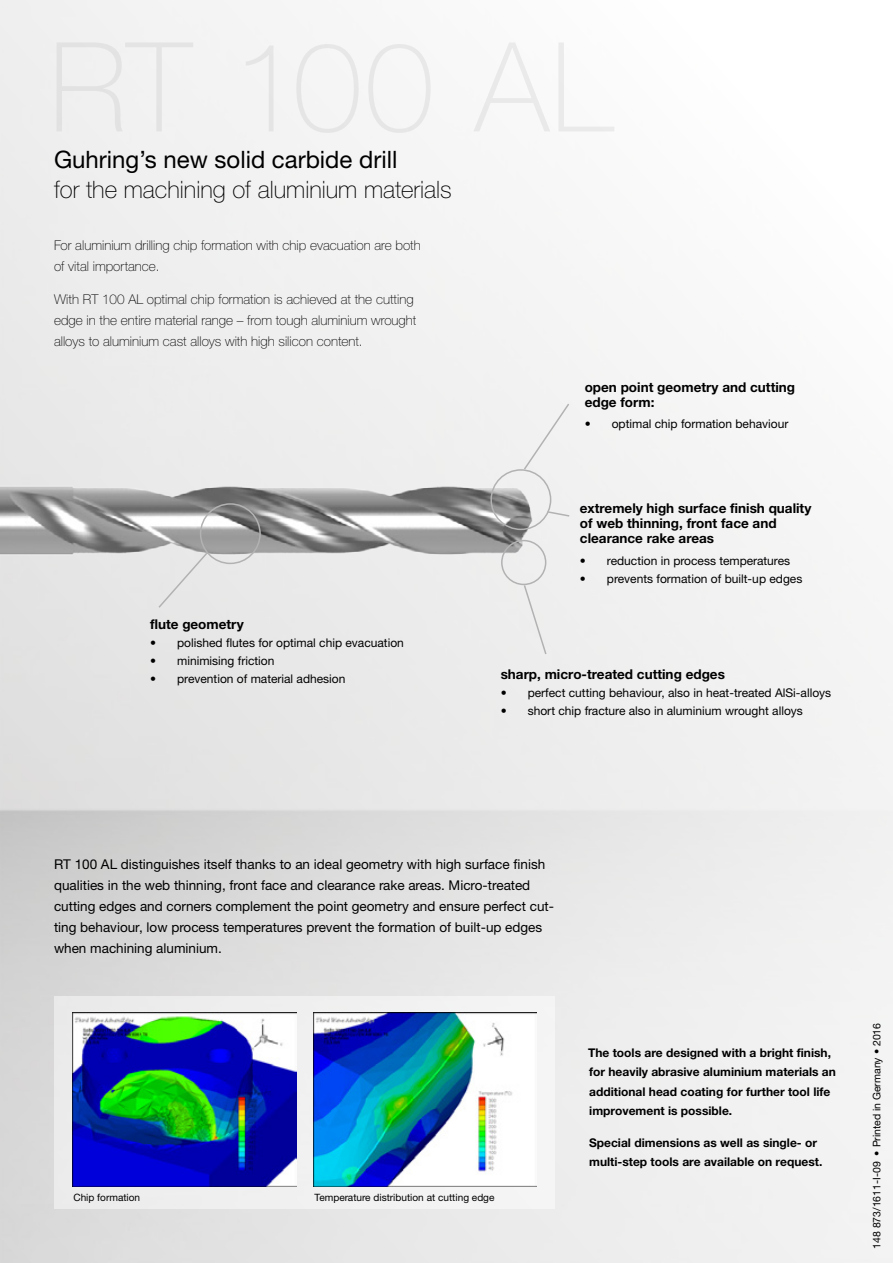
<style>
.page{position:relative;width:893px;height:1263px;background:#fff}
.page>*{position:absolute;margin:0;border:0;box-sizing:border-box;transform-origin:0 0}
.t1{font:100 24px "Helvetica Neue LTW1 G";color:#000}
.t2{font:24px "Helvetica Neue LTW1 G";color:#000}
.t3{font:13.5px/21px "Helvetica Neue LTW1 G";color:#000}
.t4{font:100 13.5px/21px "Helvetica Neue LTW1 G";color:#000}
.t5{font:700 13.5px/15px "Helvetica Neue LTW1 G";color:#000}
.t6{font:12px "Helvetica Neue LTW1 G";color:#000}
.t7{font:700 12px/19.5px "Helvetica Neue LTW1 G";color:#000}
.t8{font:10.5px "Helvetica Neue LTW1 G";color:#000}
.t9{font:10.05px "Helvetica Neue LTW1 G";color:#000}
</style>
<div class="page">
<div style="left:54px;top:997px;width:501px;height:212px;background:#f0f0f0"></div>
<img style="left:73px;top:1013px;width:223px;height:173px">
<img style="left:313px;top:1013px;width:224px;height:173px">
<img style="left:0;top:454px;width:563px;height:150px">
<div style="left:501px;top:540px;width:45px;height:45px;border:2px solid #b3b2b2;border-radius:50%"></div>
<div style="left:200px;top:503px;width:61px;height:61px;border:2px solid #b3b2b2;border-radius:50%"></div>
<div style="left:490px;top:469px;width:61px;height:61px;border:2px solid #b3b2b2;border-radius:50%"></div>
<div style="left:157px;top:550px;width:53px;height:59px;background:#e8e8e8"></div>
<svg style="left:546px;top:510px;width:25px;height:8px"></svg>
<svg style="left:523px;top:583px;width:25px;height:73px;background:#e9e9e9"></svg>
<div style="left:522px;top:402px;width:49px;height:69px;background:#f1f1f1"></div>
<h1 class="t2" style="left:54px;top:145px;width:345px">Guhring’s new solid carbide drill</h1>
<h1 class="t1" style="left:54px;top:175px;width:399px">for the machining of aluminium materials</h1>
<p class="t4" style="left:54px;top:235px;width:368px">For aluminium drilling chip formation with chip evacuation are both of vital importance.</p>
<p class="t4" style="left:54px;top:289px;width:364px">With RT 100 AL optimal chip formation is achieved at the cutting edge in the entire material range – from tough aluminium wrought alloys to aluminium cast alloys with high silicon content.</p>
<p class="t5" style="left:150px;top:617px;width:95px">flute geometry</p>
<p class="t6" style="left:150px;top:636px;width:255px">• polished flutes for optimal chip evacuation</p>
<p class="t6" style="left:150px;top:654px;width:126px">• minimising friction</p>
<p class="t6" style="left:150px;top:672px;width:197px">• prevention of material adhesion</p>
<p class="t5" style="left:585px;top:379px;width:212px">open point geometry and cutting edge form:</p>
<p class="t6" style="left:585px;top:416px;width:205px">• optimal chip formation behaviour</p>
<p class="t5" style="left:580px;top:500px;width:233px">extremely high surface finish quality of web thinning, front face and clearance rake areas</p>
<p class="t6" style="left:580px;top:553px;width:212px">• reduction in process temperatures</p>
<p class="t6" style="left:580px;top:571px;width:224px">• prevents formation of built-up edges</p>
<p class="t5" style="left:501px;top:666px;width:226px">sharp, micro-treated cutting edges</p>
<p class="t6" style="left:501px;top:685px;width:332px">• perfect cutting behaviour, also in heat-treated AlSi-alloys</p>
<p class="t6" style="left:501px;top:703px;width:304px">• short chip fracture also in aluminium wrought alloys</p>
<p class="t3" style="left:54px;top:853px;width:502px">RT 100 AL distinguishes itself thanks to an ideal geometry with high surface finish qualities in the web thinning, front face and clearance rake areas. Micro-treated cutting edges and corners complement the point geometry and ensure perfect cut&shy;ting behaviour, low process temperatures prevent the formation of built-up edges when machining aluminium.</p>
<p class="t9" style="left:73px;top:1191px;width:68px">Chip formation</p>
<p class="t9" style="left:315px;top:1191px;width:181px">Temperature distribution at cutting edge</p>
<p class="t7" style="left:588px;top:1043px;width:249px">The tools are designed with a bright finish, for heavily abrasive aluminium materials an additional head coating for further tool life improvement is possible.</p>
<p class="t7" style="left:589px;top:1133px;width:235px">Special dimensions as well as single- or multi-step tools are available on request.</p>
<p class="t8" style="left:870px;top:1249px;width:227px;rotate:-90deg">148 873/1611-I-09 • Printed in Germany • 2016</p>
</div>
